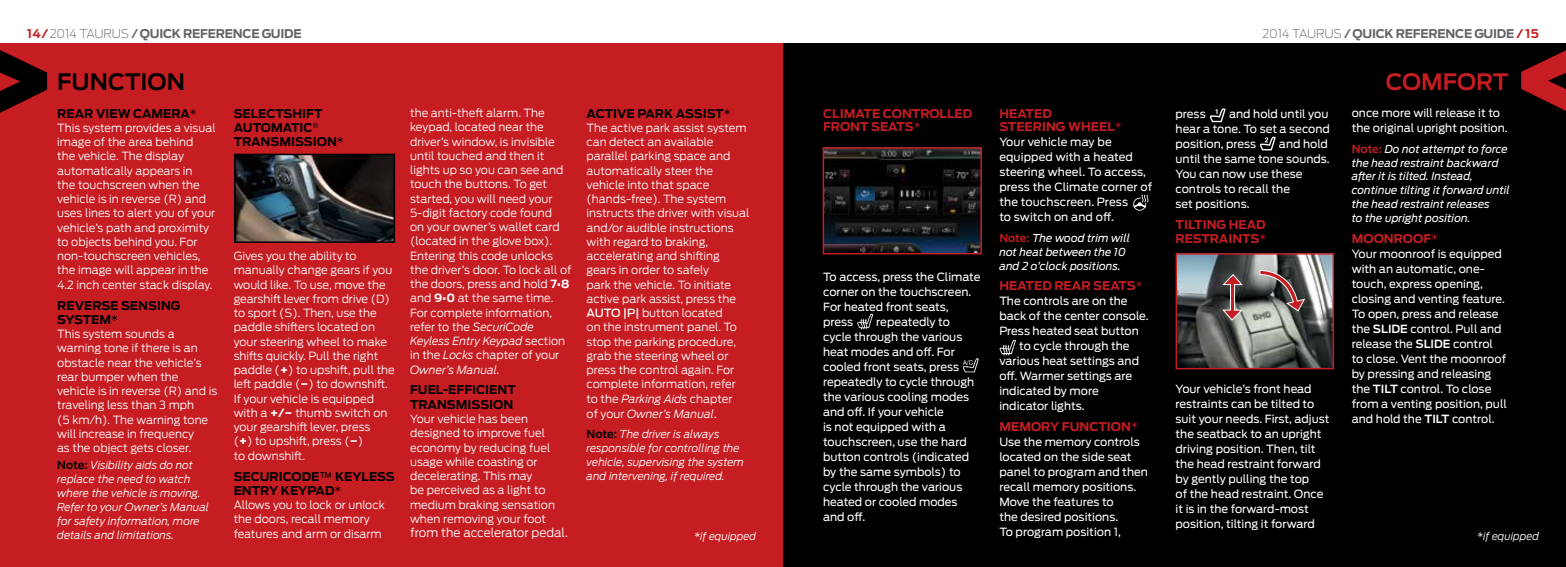
<style>
.page{position:relative;width:1566px;height:567px;background:#fff}
.page>*{position:absolute;margin:0;border:0;box-sizing:border-box;transform-origin:0 0}
.t1{font:600 22.5px "Ford Antenna";color:#000}
.t2{font:600 22.5px "Ford Antenna";letter-spacing:-.005em;color:#c61d23}
.t3{font:700 12px/14.2px "Ford Antenna";color:#000}
.t4{font:700 12px/13.8px "Ford Antenna";color:#c61d23}
.t5{font:700 12px "Ford Antenna";letter-spacing:-.02em;color:#636466}
.t6{font:300 12px "Ford Antenna";color:#fff}
.t7{font:300 11.25px/14.2px "Ford Antenna";color:#fff}
.t8{font:11.25px/15px "Ford Antenna";color:#fff}
.t9{font:italic 300 10.8px/14px "Ford Antenna";color:#fff}
.t10{font:italic 10.8px/14px "Ford Antenna";color:#fff}
.t11{font:italic 300 10.5px "Ford Antenna";color:#fff}
.s1{color:#c61d23}
.s2{font-weight:200}
.s3{font-weight:600}
.s4{font-weight:300}
.s5{font-weight:600;font-style:normal;color:#000}
.s6{font-weight:700}
.s7{font-weight:400}
.s8{font-style:italic}
.s9{font-weight:600;font-style:normal;color:#c61d23}
.s10{font-weight:500}
</style>
<div class="page">
<div style="left:783px;top:44px;width:783px;height:523px;background:#000"></div>
<div style="left:0;top:44px;width:783px;height:523px;background:#c61d23"></div>
<img style="left:857px;top:313px;width:16px;height:16px">
<img style="left:963px;top:358px;width:16px;height:15px">
<svg style="left:1133px;top:194px;width:16px;height:17px"></svg>
<img style="left:999px;top:340px;width:17px;height:16px">
<svg style="left:1209px;top:108px;width:17px;height:15px"></svg>
<svg style="left:1259px;top:136px;width:17px;height:15px"></svg>
<svg style="left:0;top:50px;width:47px;height:63px"></svg>
<img style="left:237px;top:157px;width:155px;height:83px">
<div style="left:234px;top:154px;width:161px;height:89px;border:2px solid #000"></div>
<img style="left:826px;top:150px;width:153px;height:101px">
<div style="left:823px;top:147px;width:159px;height:107px;border:2px solid #c61d23"></div>
<img style="left:1179px;top:256px;width:152px;height:110px">
<div style="left:1176px;top:253px;width:158px;height:116px;border:2px solid #c61d23"></div>
<svg style="left:1259px;top:269px;width:46px;height:43px;background:#716160"></svg>
<svg style="left:1222px;top:274px;width:21px;height:47px"></svg>
<svg style="left:1521px;top:50px;width:45px;height:61px"></svg>
<p class="t5" style="left:27px;top:23px;width:276px"><span class="s1">14/</span><span class="s2">2014 TAURUS</span> <span class="s3">/</span> QUICK REFERENCE GUIDE</p>
<p class="t5" style="left:1262px;top:23px;width:278px"><span class="s2">2014 TAURUS</span> <span class="s3">/</span> QUICK REFERENCE GUIDE <span class="s1">/ 15</span></p>
<h1 class="t1" style="left:57px;top:62px;width:129px">FUNCTION</h1>
<p class="t3" style="left:57px;top:105px;width:141px">REAR VIEW CAMERA<span class="s4">*</span></p>
<p class="t7" style="left:57px;top:119px;width:160px">This system provides a visual image of the area behind<br>the vehicle. The display automatically appears in<br>the touchscreen when the vehicle is in reverse (R) and uses lines to alert you of your vehicle’s path and proximity to objects behind you. For non-touchscreen vehicles, the image will appear in the<br>4.2 inch center stack display.</p>
<p class="t3" style="left:57px;top:297px;width:125px">REVERSE SENSING<br>SYSTEM<span class="s4">*</span></p>
<p class="t7" style="left:57px;top:326px;width:162px">This system sounds a warning tone if there is an obstacle near the vehicle’s rear bumper when the vehicle is in reverse (R) and is traveling less than 3 mph<br>(5 km/h). The warning tone will increase in frequency<br>as the object gets closer.</p>
<p class="t9" style="left:57px;top:457px;width:153px"><span class="s5">Note:</span> Visibility aids do not replace the need to watch where the vehicle is moving.<br>Refer to your Owner’s Manual for safety information, more details and limitations.</p>
<p class="t3" style="left:234px;top:105px;width:112px">SELECTSHIFT<br>AUTOMATIC<sup>®<br></sup>TRANSMISSION<span class="s4">*</span></p>
<p class="t7" style="left:234px;top:248px;width:163px">Gives you the ability to manually change gears if you would like. To use, move the gearshift lever from drive (D) to sport (S). Then, use the paddle shifters located on your steering wheel to make shifts quickly. Pull the right paddle (<span class="s6">+</span>) to upshift, pull the left paddle (<span class="s6">−</span>) to downshift.<br>If your vehicle is equipped with a <span class="s6">+/−</span> thumb switch on your gearshift lever, press<br>(<span class="s6">+</span>) to upshift, press (<span class="s6">−</span>)<br>to downshift.</p>
<p class="t3" style="left:234px;top:468px;width:163px">SECURICODE<span class="s7">™</span> KEYLESS<br>ENTRY KEYPAD<span class="s4">*</span></p>
<p class="t7" style="left:234px;top:497px;width:153px">Allows you to lock or unlock the doors, recall memory features and arm or disarm</p>
<p class="t7" style="left:410px;top:104px;width:163px">the anti-theft alarm. The keypad, located near the driver’s window, is invisible until touched and then it lights up so you can see and touch the buttons. To get started, you will need your<br>5-digit factory code found<br>on your owner’s wallet card (located in the glove box).<br>Entering this code unlocks the driver’s door. To lock all of the doors, press and hold <span class="s6">7•8 </span>and <span class="s6">9•0</span> at the same time.<br>For complete information, refer to the <span class="s8">SecuriCode<br>Keyless Entry Keypad</span> section in the <span class="s8">Locks</span> chapter of your<br><span class="s8">Owner’s Manual.</span></p>
<p class="t3" style="left:410px;top:382px;width:107px">FUEL-EFFICIENT<br>TRANSMISSION</p>
<p class="t7" style="left:410px;top:410px;width:146px">Your vehicle has been designed to improve fuel economy by reducing fuel usage while coasting or decelerating. This may<br>be perceived as a light to medium braking sensation when removing your foot</p>
<p class="t6" style="left:410px;top:522px;width:159px">from the accelerator pedal.</p>
<h1 class="t2" style="left:1386px;top:62px;width:124px">COMFORT</h1>
<p class="t8" style="left:1352px;top:104px;width:158px">once more will release it to the original upright position.</p>
<p class="t10" style="left:1352px;top:141px;width:160px"><span class="s9">Note:</span> Do not attempt to force the head restraint backward after it is tilted. Instead, continue tilting it forward until the head restraint releases<br>to the upright position.</p>
<p class="t4" style="left:1352px;top:230px;width:88px">MOONROOF<span class="s4">*</span></p>
<p class="t8" style="left:1352px;top:245px;width:157px">Your moonroof is equipped with an automatic, one&shy;touch, express opening, closing and venting feature.<br>To open, press and release the <span class="s3">SLIDE</span> control. Pull and release the <span class="s3">SLIDE</span> control to close. Vent the moonroof by pressing and releasing the <span class="s3">TILT</span> control. To close from a venting position, pull and hold the <span class="s3">TILT</span> control.</p>
<p class="t3" style="left:587px;top:105px;width:146px">ACTIVE PARK ASSIST<span class="s4">*</span></p>
<p class="t7" style="left:587px;top:119px;width:164px">The active park assist system can detect an available parallel parking space and automatically steer the vehicle into that space (hands-free). The system instructs the driver with visual and/or audible instructions with regard to braking, accelerating and shifting gears in order to safely<br>park the vehicle. To initiate active park assist, press the<br><span class="s10">AUTO |P|</span> button located<br>on the instrument panel. To stop the parking procedure, grab the steering wheel or press the control again. For complete information, refer to the <span class="s8">Parking Aids</span> chapter<br>of your <span class="s8">Owner’s Manual</span>.</p>
<p class="t9" style="left:587px;top:426px;width:159px"><span class="s5">Note:</span> The driver is always responsible for controlling the vehicle, supervising the system and intervening, if required.</p>
<p class="t4" style="left:823px;top:105px;width:150px">CLIMATE CONTROLLED<br>FRONT SEATS<span class="s4">*</span></p>
<p class="t4" style="left:999px;top:105px;width:124px">HEATED<br>STEERING WHEEL<span class="s4">*</span></p>
<p class="t8" style="left:999px;top:134px;width:155px">Your vehicle may be equipped with a heated steering wheel. To access, press the Climate corner of the touchscreen. Press<br>to switch on and off.</p>
<p class="t10" style="left:999px;top:230px;width:132px"><span class="s9">Note:</span> The wood trim will not heat between the 10 and 2 o’clock positions.</p>
<p class="t4" style="left:999px;top:278px;width:145px">HEATED REAR SEATS<span class="s4">*</span></p>
<p class="t8" style="left:999px;top:293px;width:130px">The controls are on the</p>
<p class="t8" style="left:999px;top:308px;width:151px">back of the center console.</p>
<p class="t8" style="left:999px;top:323px;width:141px">Press heated seat button</p>
<p class="t8" style="left:1019px;top:338px;width:112px">to cycle through the</p>
<p class="t8" style="left:999px;top:353px;width:141px">various heat settings and</p>
<p class="t8" style="left:999px;top:368px;width:134px">off. Warmer settings are</p>
<p class="t8" style="left:999px;top:383px;width:101px">indicated by more</p>
<p class="t8" style="left:999px;top:398px;width:87px">indicator lights.</p>
<p class="t4" style="left:999px;top:419px;width:140px">MEMORY FUNCTION<span class="s4">*</span></p>
<p class="t8" style="left:999px;top:433px;width:150px">Use the memory controls located on the side seat panel to program and then recall memory positions.<br>Move the features to<br>the desired positions.<br>To program position 1,</p>
<p class="t8" style="left:1176px;top:105px;width:156px;text-indent:54px">and hold until you hear a tone. To set a second position, press</p>
<p class="t8" style="left:1176px;top:105px;width:32px">press</p>
<p class="t8" style="left:1176px;top:135px;width:156px;text-indent:103px">and hold until the same tone sounds.<br>You can now use these controls to recall the<br>set positions.</p>
<p class="t4" style="left:1176px;top:216px;width:92px">TILTING HEAD<br>RESTRAINTS<span class="s4">*</span></p>
<p class="t8" style="left:823px;top:269px;width:159px">To access, press the Climate corner on the touchscreen.<br>For heated front seats, press</p>
<p class="t8" style="left:823px;top:314px;width:153px;text-indent:53px">repeatedly to cycle through the various heat modes and off. For cooled front seats, press repeatedly to cycle through the various cooling modes and off. If your vehicle<br>is not equipped with a touchscreen, use the hard button controls (indicated by the same symbols) to cycle through the various heated or cooled modes and off.</p>
<p class="t8" style="left:1176px;top:380px;width:155px">Your vehicle’s front head restraints can be tilted to suit your needs. First, adjust the seatback to an upright driving position. Then, tilt the head restraint forward by gently pulling the top<br>of the head restraint. Once it is in the forward-most position, tilting it forward</p>
<p class="t11" style="left:694px;top:527px;width:63px">*if equipped</p>
<p class="t11" style="left:1477px;top:527px;width:63px">*if equipped</p>
</div>
